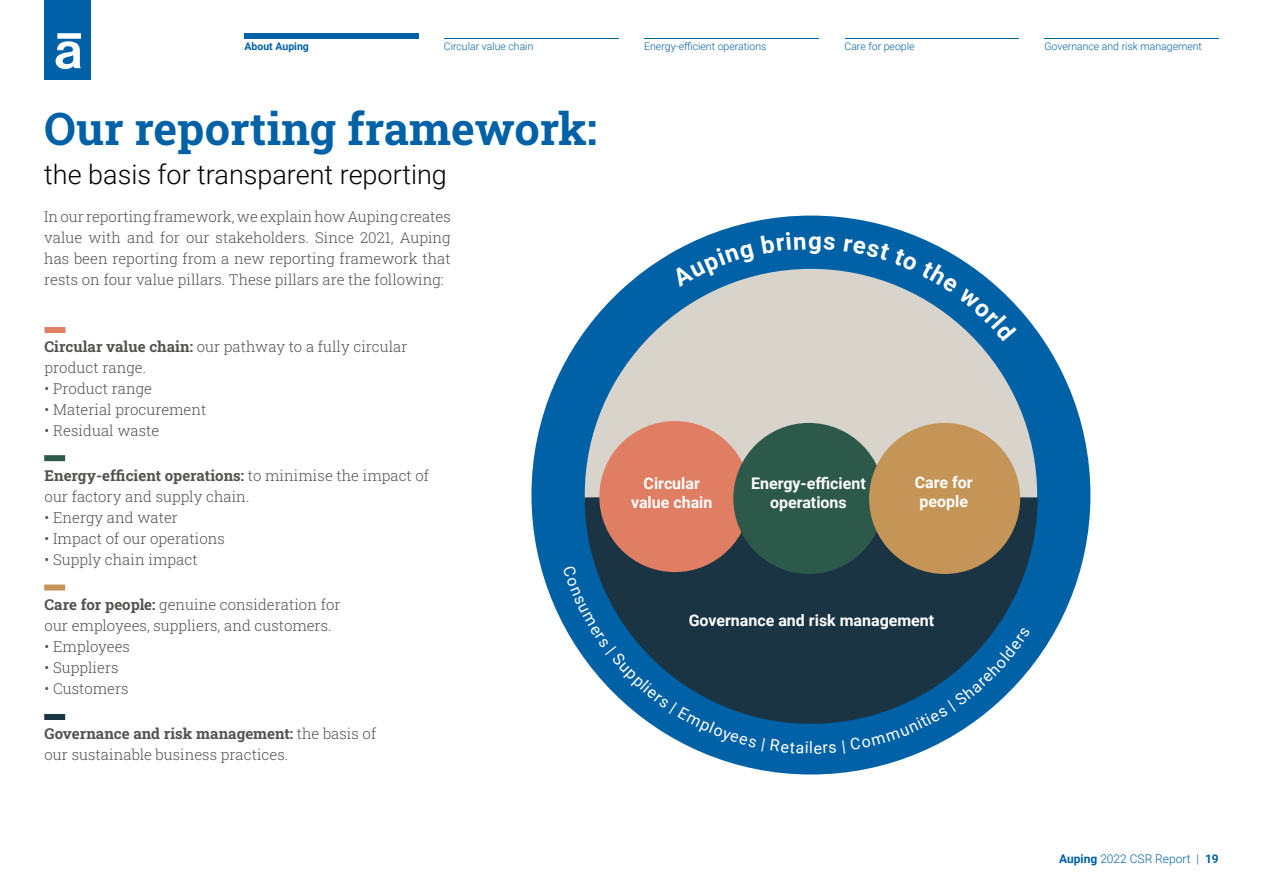
<style>
.page{position:relative;width:1263px;height:893px;background:#fff}
.page>*{position:absolute;margin:0;border:0;box-sizing:border-box;transform-origin:0 0}
.t1{font:700 45px "Roboto Slab";color:#0061a7}
.t2{font:300 27px "Roboto";color:#000}
.t3{font:700 16.05px/18.6px "Roboto";color:#fff;text-align:center}
.t4{font:16.05px "Roboto";color:#fff}
.t5{font:300 15px/21px "Roboto Slab";color:#525250}
.t6{font:300 12px "Roboto";color:#0061a7}
.t7{font:300 10.5px "Roboto";color:#0061a7}
.t8{font:700 10.5px "Roboto";color:#0061a7}
.s1{font-weight:700}
</style>
<div class="page">
<div style="left:44px;top:0;width:47px;height:79px;background:#0061a7"></div>
<div style="left:244px;top:33px;width:175px;height:6px;background:#0061a7"></div>
<hr style="left:844px;top:38px;width:174px;height:1px;background:#0061a7">
<hr style="left:1044px;top:38px;width:175px;height:1px;background:#0061a7">
<svg style="left:56px;top:33px;width:25px;height:37px"></svg>
<div style="left:44px;top:714px;width:21px;height:6px;background:#1a3444"></div>
<div style="left:44px;top:585px;width:21px;height:6px;background:#c49556"></div>
<div style="left:44px;top:455px;width:21px;height:6px;background:#2d594b"></div>
<div style="left:45px;top:327px;width:20px;height:6px;background:#e07e63"></div>
<hr style="left:444px;top:38px;width:175px;height:1px;background:#0061a7">
<hr style="left:644px;top:38px;width:175px;height:1px;background:#0061a7">
<div style="left:558px;top:242px;width:506px;height:506px;background:#d9d4cb;border-radius:50%"></div>
<div style="left:531px;top:216px;width:559px;height:558px;border:53px solid #0061a7;border-radius:50%"></div>
<svg style="left:558px;top:444px;width:506px;height:306px;background:#335c77"></svg>
<div style="left:599px;top:421px;width:151px;height:151px;background:#e07e63;border-radius:50%"></div>
<div style="left:733px;top:423px;width:151px;height:151px;background:#2d594b;border-radius:50%"></div>
<div style="left:869px;top:423px;width:151px;height:151px;background:#c49556;border-radius:50%"></div>
<svg style="left:671px;top:243px;width:84px;height:44px;background:#126bab"></svg>
<div style="left:761px;top:232px;width:74px;height:22px;background:#0061a7"></div>
<svg style="left:844px;top:238px;width:173px;height:103px"></svg>
<svg style="left:563px;top:566px;width:202px;height:185px"></svg>
<svg style="left:771px;top:739px;width:37px;height:14px"></svg>
<svg style="left:814px;top:744px;width:22px;height:10px"></svg>
<svg style="left:842px;top:627px;width:188px;height:126px"></svg>
<p class="t8" style="left:244px;top:39px;width:66px">About Auping</p>
<p class="t7" style="left:444px;top:39px;width:91px">Circular value chain</p>
<p class="t7" style="left:644px;top:39px;width:124px">Energy-efficient operations</p>
<p class="t7" style="left:844px;top:39px;width:72px">Care for people</p>
<p class="t7" style="left:1044px;top:39px;width:159px">Governance and risk management</p>
<h1 class="t1" style="left:44px;top:98px;width:554px">Our reporting framework:</h1>
<h2 class="t2" style="left:44px;top:155px;width:404px">the basis for transparent reporting</h2>
<p class="t5" style="left:44px;top:206px;width:408px;text-align:justify">In our reporting framework, we explain how Auping creates value with and for our stakeholders. Since 2021, Auping has been reporting from a new reporting framework that rests on four value pillars. These pillars are the following:</p>
<p class="t5" style="left:45px;top:336px;width:364px"><span class="s1">Circular value chain:</span> our pathway to a fully circular product range.</p>
<p class="t5" style="left:45px;top:378px;width:109px">• Product range</p>
<p class="t5" style="left:45px;top:399px;width:163px">• Material procurement</p>
<p class="t5" style="left:45px;top:420px;width:116px">• Residual waste</p>
<p class="t5" style="left:45px;top:465px;width:386px"><span class="s1">Energy-efficient operations:</span> to minimise the impact of our factory and supply chain.</p>
<p class="t5" style="left:45px;top:507px;width:135px">• Energy and water</p>
<p class="t5" style="left:45px;top:528px;width:182px">• Impact of our operations</p>
<p class="t5" style="left:45px;top:549px;width:155px">• Supply chain impact</p>
<p class="t5" style="left:45px;top:594px;width:297px"><span class="s1">Care for people:</span> genuine consideration for our employees, suppliers, and customers.</p>
<p class="t5" style="left:45px;top:636px;width:87px">• Employees</p>
<p class="t5" style="left:45px;top:657px;width:75px">• Suppliers</p>
<p class="t5" style="left:45px;top:678px;width:85px">• Customers</p>
<p class="t5" style="left:45px;top:723px;width:333px"><span class="s1">Governance and risk management:</span> the basis of our sustainable business practices.</p>
<p class="t3" style="left:631px;top:473px;width:83px">Circular value chain</p>
<p class="t3" style="left:751px;top:473px;width:116px">Energy-efficient operations</p>
<p class="t3" style="left:915px;top:473px;width:59px;text-align:left">Care for people</p>
<p class="t3" style="left:689px;top:610px;width:247px">Governance and risk management</p>
<p class="t4" style="left:809px;top:736px;width:6px">l</p>
<p class="t6" style="left:1059px;top:850px;width:161px"><span class="s1">Auping</span> 2022 CSR Report | <span class="s1">19</span></p>
</div>
